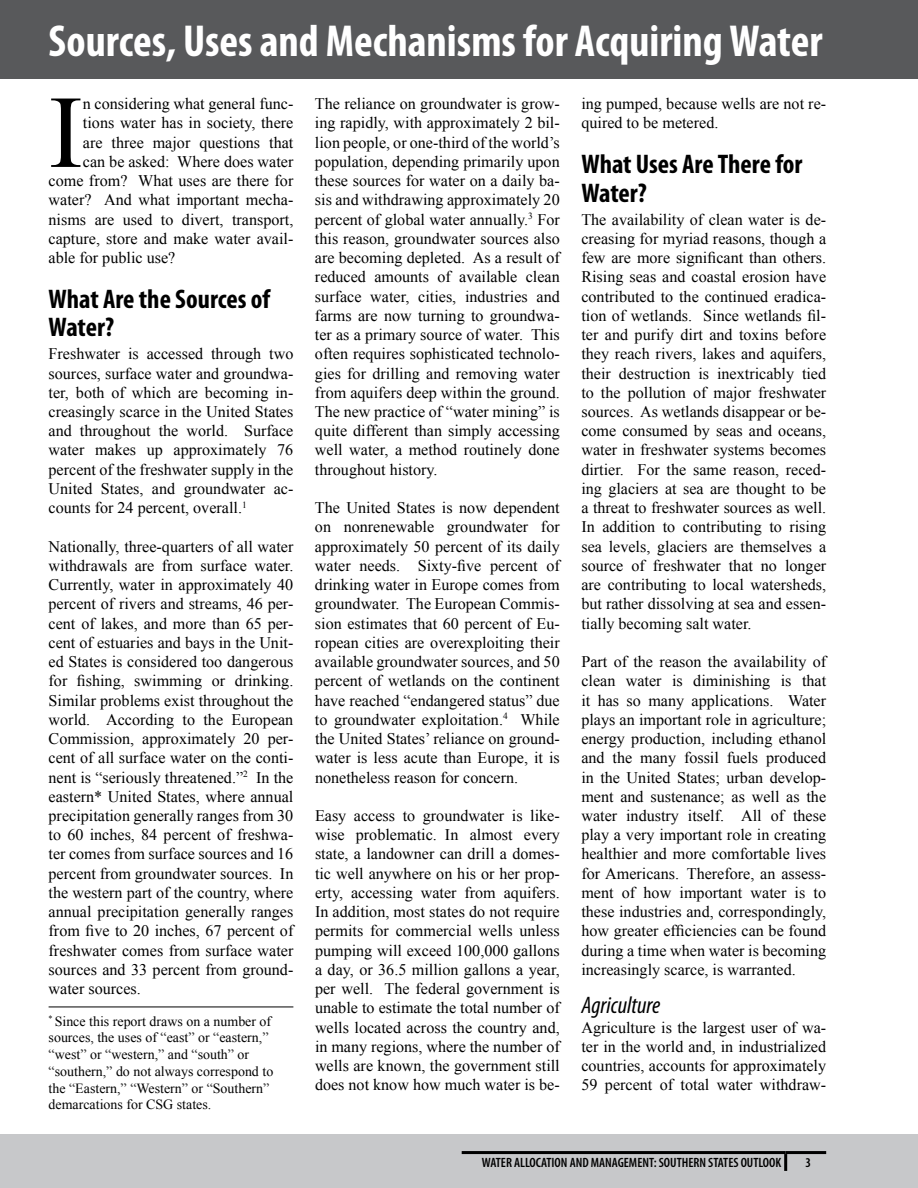
<style>
.page{position:relative;width:918px;height:1188px;background:#fff}
.page>*{position:absolute;margin:0;border:0;box-sizing:border-box;transform-origin:0 0}
.t1{font:103.35px "Times New Roman";color:#000}
.t2{font:700 condensed 45px "Myriad Pro";color:#fff}
.t3{font:700 condensed 27px/28.5px "Myriad Pro";color:#000}
.t4{font:italic condensed 24px "Myriad Pro";color:#000}
.t5{font:16.2px/19.2px "Times New Roman";color:#000;text-align:justify}
.t6{font:13.95px/16.8px "Times New Roman";color:#000}
.t7{font:600 condensed 13.5px "Myriad Pro";color:#000}
</style>
<div class="page">
<div style="left:0;top:1134px;width:918px;height:54px;background:#c7c8ca"></div>
<hr style="left:462px;top:1151px;width:324px;height:3px;background:#000">
<hr style="left:786px;top:1151px;width:40px;height:3px;background:#000">
<hr style="left:784px;top:1154px;width:3px;height:17px;background:#000">
<div style="left:0;top:0;width:918px;height:78px;background:#58595b"></div>
<hr style="left:49px;top:1007px;width:244px;height:1px;background:#000">
<h2 class="t2" style="left:49px;top:13px;width:775px">Sources, Uses and Mechanisms for Acquiring Water</h2>
<h1 class="t1" style="left:49px;top:63px;width:36px">I</h1>
<p class="t5" style="left:83px;top:94px;width:212px">n considering what general func-</p>
<p class="t5" style="left:581px;top:94px;width:246px">ing pumped, because wells are not re&shy;quired to be metered.</p>
<h3 class="t3" style="left:581px;top:149px;width:223px">What Uses Are There for<br>Water?</h3>
<p class="t5" style="left:581px;top:209px;width:246px">The availability of clean water is de&shy;creasing for myriad reasons, though a few are more significant than others.<br>Rising seas and coastal erosion have contributed to the continued eradica&shy;tion of wetlands. Since wetlands fil&shy;ter and purify dirt and toxins before they reach rivers, lakes and aquifers, their destruction is inextricably tied to the pollution of major freshwater sources. As wetlands disappear or be&shy;come consumed by seas and oceans, water in freshwater systems becomes dirtier. For the same reason, reced&shy;ing glaciers at sea are thought to be a threat to freshwater sources as well.<br>In addition to contributing to rising sea levels, glaciers are themselves a source of freshwater that no longer are contributing to local watersheds, but rather dissolving at sea and essen&shy;tially becoming salt water.</p>
<p class="t5" style="left:581px;top:652px;width:246px">Part of the reason the availability of clean water is diminishing is that it has so many applications. Water plays an important role in agriculture; energy production, including ethanol and the many fossil fuels produced in the United States; urban develop&shy;ment and sustenance; as well as the water industry itself. All of these play a very important role in creating healthier and more comfortable lives for Americans. Therefore, an assess&shy;ment of how important water is to these industries and, correspondingly, how greater efficiencies can be found during a time when water is becoming increasingly scarce, is warranted.</p>
<h3 class="t4" style="left:581px;top:990px;width:80px">Agriculture</h3>
<p class="t5" style="left:581px;top:1017px;width:246px">Agriculture is the largest user of wa&shy;ter in the world and, in industrialized countries, accounts for approximately 59 percent of total water withdraw-</p>
<p class="t5" style="left:315px;top:94px;width:246px">The reliance on groundwater is grow&shy;ing rapidly, with approximately 2 bil&shy;lion people, or one-third of the world’s population, depending primarily upon these sources for water on a daily ba&shy;sis and withdrawing approximately 20 percent of global water annually.<sup>3</sup> For this reason, groundwater sources also are becoming depleted. As a result of reduced amounts of available clean surface water, cities, industries and farms are now turning to groundwa&shy;ter as a primary source of water. This often requires sophisticated technolo&shy;gies for drilling and removing water from aquifers deep within the ground.<br>The new practice of “water mining” is quite different than simply accessing well water, a method routinely done throughout history.</p>
<p class="t5" style="left:315px;top:498px;width:246px">The United States is now dependent on nonrenewable groundwater for approximately 50 percent of its daily water needs. Sixty-five percent of drinking water in Europe comes from groundwater. The European Commis&shy;sion estimates that 60 percent of Eu&shy;ropean cities are overexploiting their available groundwater sources, and 50 percent of wetlands on the continent have reached “endangered status” due to groundwater exploitation.<sup>4</sup> While the United States’ reliance on ground&shy;water is less acute than Europe, it is nonetheless reason for concern.</p>
<p class="t5" style="left:315px;top:806px;width:246px">Easy access to groundwater is like&shy;wise problematic. In almost every state, a landowner can drill a domes&shy;tic well anywhere on his or her prop&shy;erty, accessing water from aquifers.<br>In addition, most states do not require permits for commercial wells unless pumping will exceed 100,000 gallons a day, or 36.5 million gallons a year, per well. The federal government is unable to estimate the total number of wells located across the country and, in many regions, where the number of wells are known, the government still does not know how much water is be-</p>
<p class="t5" style="left:83px;top:113px;width:212px">tions water has in society, there</p>
<p class="t5" style="left:83px;top:132px;width:212px">are three major questions that</p>
<p class="t5" style="left:83px;top:152px;width:212px">can be asked: Where does water</p>
<p class="t5" style="left:49px;top:171px;width:246px">come from? What uses are there for</p>
<p class="t5" style="left:49px;top:190px;width:246px">water? And what important mecha-</p>
<p class="t5" style="left:49px;top:209px;width:246px">nisms are used to divert, transport,</p>
<p class="t5" style="left:49px;top:229px;width:246px">capture, store and make water avail-</p>
<p class="t5" style="left:49px;top:248px;width:128px">able for public use?</p>
<h3 class="t3" style="left:49px;top:284px;width:223px">What Are the Sources of<br>Water?</h3>
<p class="t5" style="left:49px;top:344px;width:246px">Freshwater is accessed through two sources, surface water and groundwa&shy;ter, both of which are becoming in&shy;creasingly scarce in the United States and throughout the world. Surface water makes up approximately 76 percent of the freshwater supply in the United States, and groundwater ac&shy;counts for 24 percent, overall.<sup>1</sup></p>
<p class="t5" style="left:49px;top:536px;width:246px">Nationally, three-quarters of all water withdrawals are from surface water.<br>Currently, water in approximately 40 percent of rivers and streams, 46 per&shy;cent of lakes, and more than 65 per&shy;cent of estuaries and bays in the Unit&shy;ed States is considered too dangerous for fishing, swimming or drinking.<br>Similar problems exist throughout the world. According to the European Commission, approximately 20 per&shy;cent of all surface water on the conti&shy;nent is “seriously threatened.”<sup>2</sup> In the eastern* United States, where annual precipitation generally ranges from 30 to 60 inches, 84 percent of freshwa&shy;ter comes from surface sources and 16 percent from groundwater sources. In the western part of the country, where annual precipitation generally ranges from five to 20 inches, 67 percent of freshwater comes from surface water sources and 33 percent from ground&shy;water sources.</p>
<p class="t6" style="left:49px;top:1012px;width:226px"><sup>*</sup> Since this report draws on a number of sources, the uses of “east” or “eastern,” “west” or “western,” and “south” or “southern,” do not always correspond to the “Eastern,” “Western” or “Southern” demarcations for CSG states.</p>
<p class="t7" style="left:482px;top:1154px;width:301px">WATER ALLOCATION AND MANAGEMENT: SOUTHERN STATES OUTLOOK</p>
<p class="t7" style="left:805px;top:1154px;width:7px">3</p>
</div>
